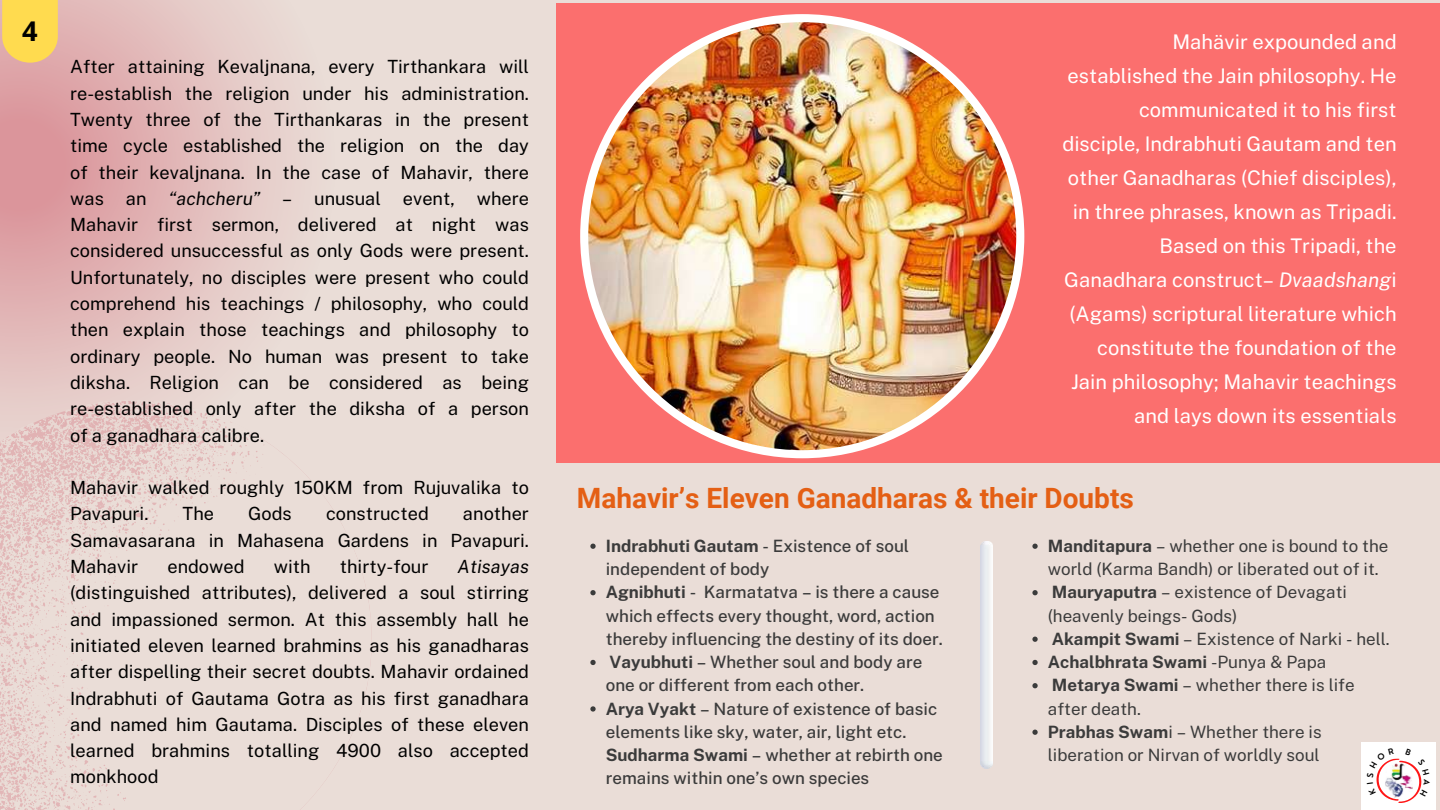
<style>
.page{position:relative;width:1440px;height:810px;background:#eaddd7}
.page>*{position:absolute;margin:0;border:0;box-sizing:border-box;transform-origin:0 0}
.t1{font:700 28px "Roboto";color:#e45f14}
.t2{font:700 27.2px "Open Sans";color:#000}
.t3{font:20.2px/34px "Public Sans";color:#fff;text-align:right}
.t4{font:18.2px/26.3px "Public Sans";color:#000;text-align:justify}
.t5{font:italic 18.2px "Public Sans";color:#000}
.t6{font:500 17px/23.2px "Public Sans";color:#3b3b3b}
.t7{font:17px/23.2px "Public Sans";color:#3b3b3b}
.s1{font-style:italic}
.s2{font-weight:700}
</style>
<div class="page">
<svg style="left:0;top:0;width:286px;height:324px"></svg>
<svg style="left:0;top:324px;width:338px;height:486px"></svg>
<div style="left:556px;top:3px;width:884px;height:460px;background:#fb6f6e"></div>
<img style="left:580px;top:14px;width:444px;height:444px">
<svg style="left:1032px;top:544px;width:6px;height:5px"></svg>
<svg style="left:1032px;top:590px;width:6px;height:5px"></svg>
<svg style="left:1032px;top:637px;width:6px;height:5px"></svg>
<svg style="left:1032px;top:660px;width:6px;height:5px"></svg>
<svg style="left:1032px;top:683px;width:6px;height:5px"></svg>
<svg style="left:1032px;top:730px;width:6px;height:5px"></svg>
<svg style="left:590px;top:544px;width:6px;height:5px"></svg>
<svg style="left:590px;top:590px;width:6px;height:5px"></svg>
<svg style="left:590px;top:660px;width:6px;height:5px"></svg>
<svg style="left:590px;top:706px;width:6px;height:6px"></svg>
<img style="left:981px;top:542px;width:12px;height:226px">
<div style="left:1361px;top:742px;width:75px;height:68px;background:#fff"></div>
<svg style="left:2px;top:0;width:56px;height:63px;background:#fbd558"></svg>
<svg style="left:1376px;top:758px;width:46px;height:45px"></svg>
<h2 class="t2" style="left:22px;top:12px;width:17px">4</h2>
<p class="t4" style="left:70px;top:54px;width:460px">After attaining Kevaljnana, every Tirthankara will re-establish the religion under his administration.<br>Twenty three of the Tirthankaras in the present time cycle established the religion on the day of their kevaljnana. In the case of Mahavir, there was an <span class="s1">“achcheru”</span> – unusual event, where Mahavir first sermon, delivered at night was considered unsuccessful as only Gods were present.<br>Unfortunately, no disciples were present who could comprehend his teachings / philosophy, who could then explain those teachings and philosophy to ordinary people. No human was present to take diksha. Religion can be considered as being re-established only after the diksha of a person of a ganadhara calibre.</p>
<p class="t4" style="left:70px;top:474px;width:460px">Mahavir walked roughly 150KM from Rujuvalika to<br>Pavapuri.</p>
<p class="t4" style="left:70px;top:501px;width:460px;text-indent:393px">another Samavasarana in Mahasena Gardens in Pavapuri.<br>Mahavir</p>
<p class="t4" style="left:183px;top:501px;width:33px">The</p>
<p class="t4" style="left:248px;top:501px;width:45px">Gods</p>
<p class="t4" style="left:326px;top:501px;width:104px">constructed</p>
<p class="t4" style="left:167px;top:553px;width:79px">endowed</p>
<p class="t4" style="left:274px;top:553px;width:38px">with</p>
<p class="t4" style="left:340px;top:553px;width:90px">thirty-four</p>
<p class="t5" style="left:458px;top:556px;width:73px">Atisayas</p>
<p class="t4" style="left:70px;top:580px;width:460px">(distinguished attributes), delivered a soul stirring and impassioned sermon. At this assembly hall he initiated eleven learned brahmins as his ganadharas after dispelling their secret doubts. Mahavir ordained Indrabhuti of Gautama Gotra as his first ganadhara and named him Gautama. Disciples of these eleven learned brahmins totalling 4900 also accepted monkhood</p>
<p class="t3" style="left:1062px;top:25px;width:336px">Mahävir expounded and established the Jain philosophy. He communicated it to his first disciple, Indrabhuti Gautam and ten other Ganadharas (Chief disciples), in three phrases, known as Tripadi.<br>Based on this Tripadi, the<br>Ganadhara construct– <span class="s1">Dvaadshang</span>i (Agams) scriptural literature which constitute the foundation of the<br>Jain philosophy; Mahavir teachings and lays down its essentials</p>
<h1 class="t1" style="left:577px;top:482px;width:558px">Mahavir’s Eleven Ganadharas &amp; their Doubts</h1>
<p class="t6" style="left:606px;top:534px;width:339px"><span class="s2">Indrabhuti Gautam</span> - Existence of soul independent of body<br><span class="s2">Agnibhuti</span> - Karmatatva – is there a cause which effects every thought, word, action thereby influencing the destiny of its doer.<br><span class="s2">Vayubhuti</span> – Whether soul and body are one or different from each other.<br><span class="s2">Arya Vyakt</span> – Nature of existence of basic elements like sky, water, air, light etc.<br><span class="s2">Sudharma Swami</span> – whether at rebirth one remains within one’s own species</p>
<p class="t7" style="left:1048px;top:534px;width:343px"><span class="s2">Manditapura</span> – whether one is bound to the world (Karma Bandh) or liberated out of it.<br><span class="s2">Mauryaputra</span> – existence of Devagati (heavenly beings- Gods)<br><span class="s2">Akampit Swami</span> – Existence of Narki - hell.<br><span class="s2">Achalbhrata Swami</span> -Punya &amp; Papa <span class="s2">Metarya Swami</span> – whether there is life after death.<br><span class="s2">Prabhas Swam</span>i – Whether there is liberation or Nirvan of worldly soul</p>
</div>
